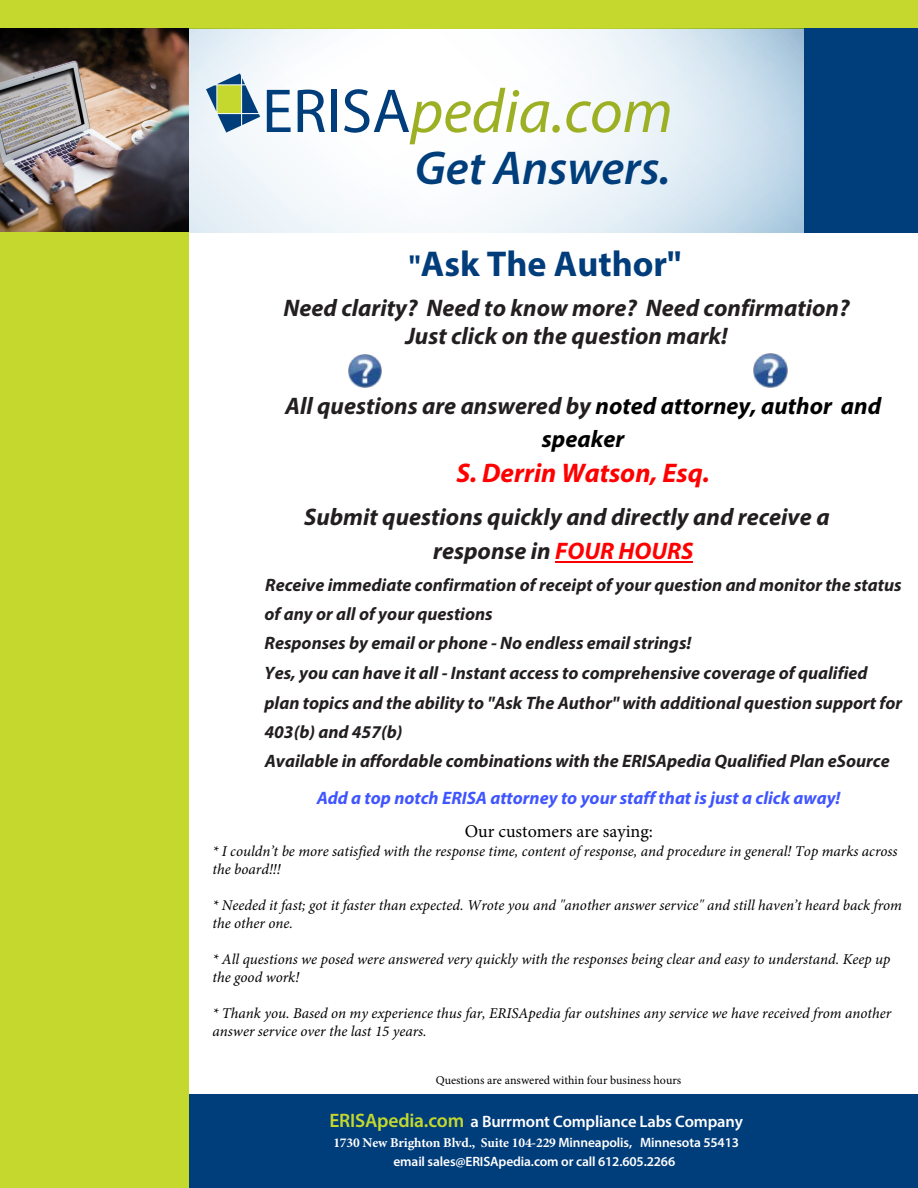
<style>
.page{position:relative;width:918px;height:1188px;background:#fff}
.page>*{position:absolute;margin:0;border:0;box-sizing:border-box;transform-origin:0 0}
.t1{font:italic 600 47.7px "Myriad Pro";color:#003d7b}
.t2{font:700 36px "Myriad Pro";color:#013c7b}
.t3{font:italic 700 27px "Myriad Pro";color:#f00}
.t4{font:italic 700 24px/27.6px "Myriad Pro";color:#231f20;text-align:center}
.t5{font:italic 700 24px/32.7px "Myriad Pro";color:#000;text-align:center}
.t6{font:italic 700 18px/29.4px "Myriad Pro";color:#231f20}
.t7{font:italic 700 18px "Myriad Pro";color:#4055ff}
.t8{font:18px "Minion Pro";color:#000}
.t9{font:600 16.5px "Myriad Pro";letter-spacing:-.01em;color:#fff}
.t10{font:italic 15px/18px "Minion Pro";color:#000}
.t11{font:700 13.5px "Minion Pro";letter-spacing:-.01em;color:#fff}
.t12{font:600 13.5px "Myriad Pro";letter-spacing:-.01em;color:#fff}
.t13{font:12px "Minion Pro";color:#000}
.s1{font-size:30px}
.s2{color:#231f20}
.s3{color:#f00}
.s4{font-size:19.5px;color:#c4d82e}
.s5{font-family:"Myriad Pro";font-weight:600}
</style>
<div class="page">
<div style="left:0;top:1094px;width:918px;height:94px;background:#003d7b"></div>
<div style="left:0;top:0;width:918px;height:28px;background:#c4d82e"></div>
<svg style="left:189px;top:28px;width:616px;height:204px"></svg>
<svg style="left:267px;top:90px;width:24px;height:42px"></svg>
<svg style="left:298px;top:90px;width:27px;height:42px"></svg>
<div style="left:331px;top:90px;width:6px;height:42px;background:#003d7b"></div>
<svg style="left:344px;top:88px;width:205px;height:56px"></svg>
<div style="left:552px;top:125px;width:8px;height:8px;background:#9db024;border-radius:50%"></div>
<svg style="left:566px;top:101px;width:104px;height:32px"></svg>
<svg style="left:206px;top:73px;width:54px;height:60px"></svg>
<img style="left:0;top:28px;width:189px;height:204px">
<div style="left:805px;top:28px;width:113px;height:204px;background:#003d7b"></div>
<div style="left:0;top:232px;width:189px;height:956px;background:#c4d82e"></div>
<img style="left:348px;top:354px;width:34px;height:34px">
<img style="left:753px;top:353px;width:35px;height:35px">
<hr style="left:556px;top:561px;width:137px;height:1px;background:#f00">
<p class="t1" style="left:415px;top:138px;width:257px">Get Answers.</p>
<h2 class="t2" style="left:409px;top:241px;width:274px"><span class="s1">"</span>Ask The Author"</h2>
<h3 class="t4" style="left:284px;top:294px;width:567px">Need clarity? Need to know more? Need confirmation?<br>Just click on the question mark!</h3>
<h3 class="t5" style="left:285px;top:389px;width:598px"><span class="s2">All questions are answered by</span> noted attorney, author and speaker</h3>
<h3 class="t3" style="left:456px;top:455px;width:255px">S. Derrin Watson, Esq.</h3>
<h3 class="t4" style="left:304px;top:499px;width:527px;line-height:34.5px">Submit questions quickly and directly and receive a response in <span class="s3">FOUR HOURS</span></h3>
<p class="t6" style="left:265px;top:570px;width:639px;line-height:29px">Receive immediate confirmation of receipt of your question and monitor the status of any or all of your questions<br>Responses by email or phone - No endless email strings!</p>
<p class="t6" style="left:265px;top:658px;width:639px">Yes, you can have it all - Instant access to comprehensive coverage of qualified plan topics and the ability to "Ask The Author" with additional question support for 403(b) and 457(b)<br>Available in affordable combinations with the ERISApedia Qualified Plan eSource</p>
<p class="t7" style="left:317px;top:786px;width:525px">Add a top notch ERISA attorney to your staff that is just a click away!</p>
<p class="t8" style="left:465px;top:819px;width:190px">Our customers are saying:</p>
<p class="t10" style="left:213px;top:842px;width:687px">* I couldn’t be more satisfied with the response time, content of response, and procedure in general! Top marks across the board!!!</p>
<p class="t10" style="left:213px;top:896px;width:691px">* Needed it fast; got it faster than expected. Wrote you and "another answer service" and still haven’t heard back from the other one.</p>
<p class="t10" style="left:213px;top:950px;width:679px">* All questions we posed were answered very quickly with the responses being clear and easy to understand. Keep up the good work!</p>
<p class="t10" style="left:213px;top:1004px;width:680px">* Thank you. Based on my experience thus far, ERISApedia far outshines any service we have received from another answer service over the last 15 years.</p>
<p class="t13" style="left:436px;top:1073px;width:247px">Questions are answered within four business hours</p>
<p class="t9" style="left:329px;top:1111px;width:415px"><span class="s4">ERISApedia.com</span> a Burrmont Compliance Labs Company</p>
<p class="t11" style="left:333px;top:1133px;width:407px">1730 New Brighton Blvd., Suite 104-229 <span class="s5">Minneapolis, Minnesota 55413</span></p>
<p class="t12" style="left:393px;top:1153px;width:283px">email sales@ERISApedia.com or call 612.605.2266</p>
</div>
